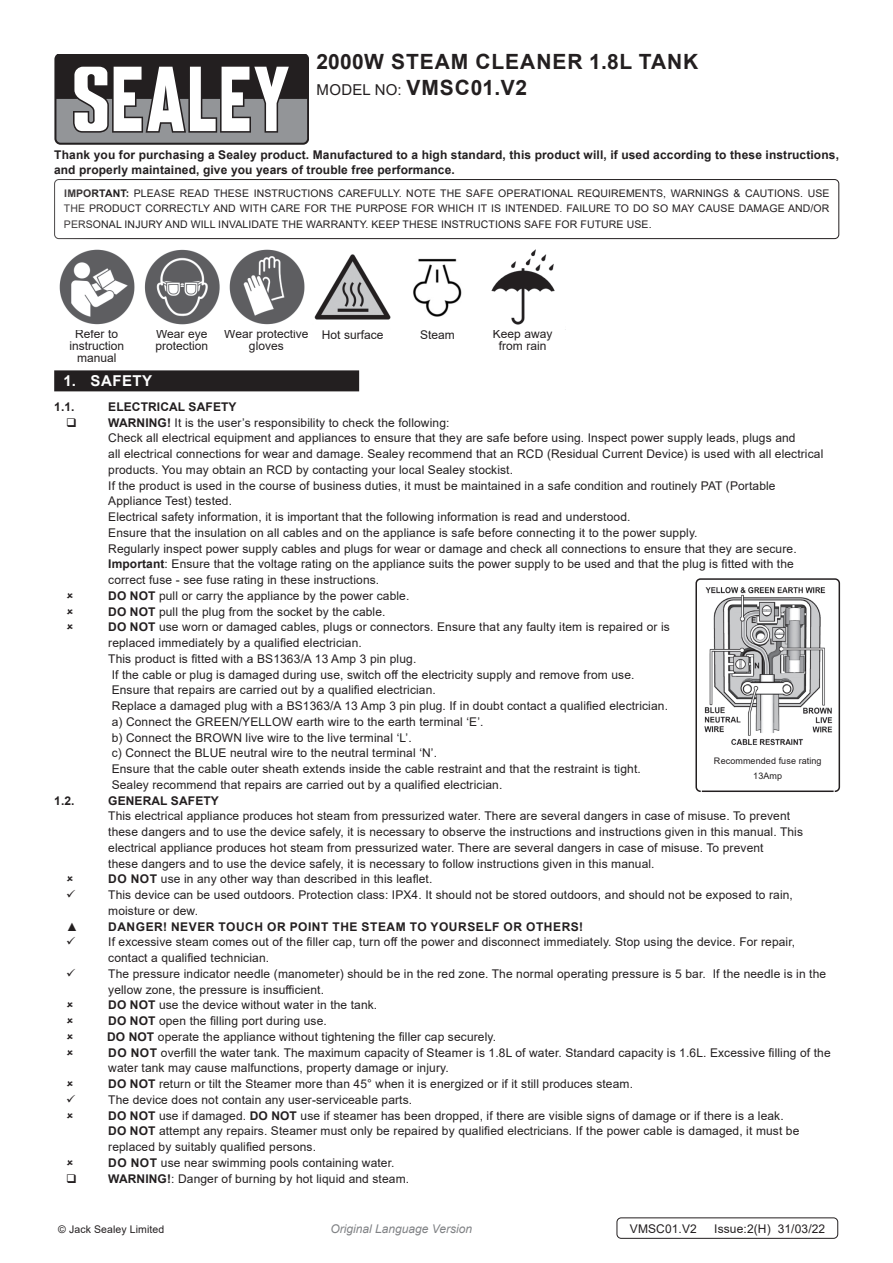
<style>
.page{position:relative;width:893px;height:1263px;background:#fff}
.page>*{position:absolute;margin:0;border:0;box-sizing:border-box;transform-origin:0 0}
.Instructions_Model_N{font:700 21px "Arial";letter-spacing:.045em;color:#231f20}
.t1{font:700 15px "Arial";letter-spacing:.035em;color:#fff}
.Body{font:12px/15.8px "Arial";letter-spacing:.01em;color:#231f20}
.Body-2{font:700 12px/15.8px "Arial";letter-spacing:.01em;color:#231f20}
.Body-3{font:700 12px "Arial";letter-spacing:.045em;color:#231f20}
.Body__Footer{font:12px "Arial";letter-spacing:.01em;color:#231f20}
.t2{font:italic 12px "Arial";color:#808285}
.Body__Justified__7pt{font:10.5px/15.8px "Arial";letter-spacing:.01em;color:#231f20;text-align:justify}
.Body_6pt_centred{font:9px "Arial";letter-spacing:.01em;color:#231f20}
.s1{font-weight:400;font-size:15px}
.s2{font-weight:700}
</style>
<div class="page">
<svg style="left:54px;top:54px;width:255px;height:90px"></svg>
<div style="left:54px;top:179px;width:785px;height:60px;border:1px solid #231f20;border-radius:4px"></div>
<div style="left:54px;top:370px;width:305px;height:21px;background:#231f20"></div>
<div style="left:695px;top:578px;width:145px;height:214px;border:2px solid #231f20;border-radius:4px"></div>
<img style="left:59px;top:249px;width:332px;height:76px">
<img style="left:413px;top:258px;width:49px;height:59px">
<img style="left:491px;top:249px;width:64px;height:76px">
<img style="left:704px;top:587px;width:129px;height:159px">
<div style="left:617px;top:1217px;width:221px;height:22px;border:1px solid #231f20;border-radius:4px"></div>
<p class="Instructions_Model_N" style="left:316px;top:47px;width:384px">2000W STEAM CLEANER 1.8L TANK</p>
<p class="Instructions_Model_N" style="left:317px;top:73px;width:212px"><span class="s1">MODEL NO:</span> VMSC01.V2</p>
<p class="Body-2" style="left:54px;top:147px;width:786px">Thank you for purchasing a Sealey product. Manufactured to a high standard, this product will, if used according to these instructions, and properly maintained, give you years of trouble free performance.</p>
<p class="Body__Justified__7pt" style="left:64px;top:185px;width:767px"><span class="s2">IMPORTANT:</span> PLEASE READ THESE INSTRUCTIONS CAREFULLY. NOTE THE SAFE OPERATIONAL REQUIREMENTS, WARNINGS &amp; CAUTIONS. USE THE PRODUCT CORRECTLY AND WITH CARE FOR THE PURPOSE FOR WHICH IT IS INTENDED. FAILURE TO DO SO MAY CAUSE DAMAGE AND/OR PERSONAL INJURY AND WILL INVALIDATE THE WARRANTY. KEEP THESE INSTRUCTIONS SAFE FOR FUTURE USE.</p>
<p class="Body" style="left:69px;top:328px;width:56px;line-height:12px;text-align:center">Refer to instruction</p>
<p class="Body" style="left:77px;top:350px;width:41px">manual</p>
<p class="Body" style="left:156px;top:326px;width:53px">Wear eye</p>
<p class="Body" style="left:155px;top:338px;width:54px">protection</p>
<p class="Body" style="left:224px;top:326px;width:86px">Wear protective</p>
<p class="Body" style="left:249px;top:338px;width:36px">gloves</p>
<p class="Body" style="left:493px;top:328px;width:61px;line-height:12px;text-align:center">Keep away from rain</p>
<p class="Body" style="left:322px;top:327px;width:63px">Hot surface</p>
<p class="Body" style="left:420px;top:327px;width:36px">Steam</p>
<p class="t1" style="left:63px;top:370px;width:90px">1. SAFETY</p>
<p class="Body-2" style="left:54px;top:399px;width:22px">1.1.</p>
<p class="Body-2" style="left:108px;top:399px;width:130px">ELECTRICAL SAFETY</p>
<p class="Body" style="left:108px;top:414px;width:343px"><span class="s2">WARNING!</span> It is the user’s responsibility to check the following:</p>
<p class="Body" style="left:108px;top:430px;width:717px">Check all electrical equipment and appliances to ensure that they are safe before using. Inspect power supply leads, plugs and<br>all electrical connections for wear and damage. Sealey recommend that an RCD (Residual Current Device) is used with all electrical products. You may obtain an RCD by contacting your local Sealey stockist.</p>
<p class="Body" style="left:108px;top:477px;width:669px">If the product is used in the course of business duties, it must be maintained in a safe condition and routinely PAT (Portable<br>Appliance Test) tested.</p>
<p class="Body" style="left:108px;top:509px;width:524px">Electrical safety information, it is important that the following information is read and understood.</p>
<p class="Body" style="left:108px;top:525px;width:591px">Ensure that the insulation on all cables and on the appliance is safe before connecting it to the power supply.</p>
<p class="Body" style="left:108px;top:540px;width:690px">Regularly inspect power supply cables and plugs for wear or damage and check all connections to ensure that they are secure.</p>
<p class="Body" style="left:108px;top:556px;width:687px"><span class="s2">Important</span>: Ensure that the voltage rating on the appliance suits the power supply to be used and that the plug is fitted with the correct fuse - see fuse rating in these instructions.</p>
<p class="Body" style="left:108px;top:588px;width:303px"><span class="s2">DO NOT</span> pull or carry the appliance by the power cable.</p>
<p class="Body" style="left:108px;top:603px;width:279px"><span class="s2">DO NOT</span> pull the plug from the socket by the cable.</p>
<p class="Body" style="left:108px;top:619px;width:563px"><span class="s2">DO NOT</span> use worn or damaged cables, plugs or connectors. Ensure that any faulty item is repaired or is replaced immediately by a qualified electrician.</p>
<p class="Body" style="left:108px;top:651px;width:310px">This product is fitted with a BS1363/A 13 Amp 3 pin plug.</p>
<p class="Body" style="left:112px;top:666px;width:524px">If the cable or plug is damaged during use, switch off the electricity supply and remove from use.</p>
<p class="Body" style="left:112px;top:682px;width:326px">Ensure that repairs are carried out by a qualified electrician.</p>
<p class="Body" style="left:112px;top:698px;width:558px">Replace a damaged plug with a BS1363/A 13 Amp 3 pin plug. If in doubt contact a qualified electrician.</p>
<p class="Body" style="left:112px;top:714px;width:373px">a) Connect the GREEN/YELLOW earth wire to the earth terminal ‘E’.</p>
<p class="Body" style="left:112px;top:729px;width:302px">b) Connect the BROWN live wire to the live terminal ‘L’.</p>
<p class="Body" style="left:112px;top:745px;width:327px">c) Connect the BLUE neutral wire to the neutral terminal ‘N’.</p>
<p class="Body" style="left:112px;top:761px;width:531px">Ensure that the cable outer sheath extends inside the cable restraint and that the restraint is tight.</p>
<p class="Body" style="left:112px;top:777px;width:392px">Sealey recommend that repairs are carried out by a qualified electrician.</p>
<p class="Body-2" style="left:54px;top:793px;width:22px">1.2.</p>
<p class="Body-2" style="left:108px;top:793px;width:112px">GENERAL SAFETY</p>
<p class="Body" style="left:108px;top:808px;width:683px">This electrical appliance produces hot steam from pressurized water. There are several dangers in case of misuse. To prevent</p>
<p class="Body" style="left:108px;top:824px;width:696px">these dangers and to use the device safely, it is necessary to observe the instructions and instructions given in this manual. This electrical appliance produces hot steam from pressurized water. There are several dangers in case of misuse. To prevent<br>these dangers and to use the device safely, it is necessary to follow instructions given in this manual.</p>
<p class="Body" style="left:108px;top:871px;width:326px"><span class="s2">DO NOT</span> use in any other way than described in this leaflet.</p>
<p class="Body" style="left:108px;top:887px;width:686px">This device can be used outdoors. Protection class: IPX4. It should not be stored outdoors, and should not be exposed to rain, moisture or dew.</p>
<p class="Body" style="left:66px;top:918px;width:13px">▲</p>
<p class="Body-3" style="left:108px;top:918px;width:476px">DANGER! NEVER TOUCH OR POINT THE STEAM TO YOURSELF OR OTHERS!</p>
<p class="Body" style="left:108px;top:934px;width:688px">If excessive steam comes out of the filler cap, turn off the power and disconnect immediately. Stop using the device. For repair,</p>
<p class="Body" style="left:108px;top:950px;width:162px">contact a qualified technician.</p>
<p class="Body" style="left:108px;top:966px;width:719px">The pressure indicator needle (manometer) should be in the red zone. The normal operating pressure is 5 bar. If the needle is in the yellow zone, the pressure is insufficient.</p>
<p class="Body" style="left:108px;top:997px;width:271px"><span class="s2">DO NOT</span> use the device without water in the tank.</p>
<p class="Body" style="left:108px;top:1013px;width:220px"><span class="s2">DO NOT</span> open the filling port during use.</p>
<p class="Body" style="left:107px;top:1029px;width:391px"><span class="s2">DO NOT</span> operate the appliance without tightening the filler cap securely.</p>
<p class="Body" style="left:108px;top:1044px;width:724px"><span class="s2">DO NOT</span> overfill the water tank. The maximum capacity of Steamer is 1.8L of water. Standard capacity is 1.6L. Excessive filling of the water tank may cause malfunctions, property damage or injury.</p>
<p class="Body" style="left:108px;top:1076px;width:526px"><span class="s2">DO NOT</span> return or tilt the Steamer more than 45° when it is energized or if it still produces steam.</p>
<p class="Body" style="left:108px;top:1092px;width:305px">The device does not contain any user-serviceable parts.</p>
<p class="Body" style="left:108px;top:1107px;width:693px"><span class="s2">DO NOT</span> use if damaged. <span class="s2">DO NOT</span> use if steamer has been dropped, if there are visible signs of damage or if there is a leak.<br><span class="s2">DO NOT</span> attempt any repairs. Steamer must only be repaired by qualified electricians. If the power cable is damaged, it must be</p>
<p class="Body" style="left:108px;top:1139px;width:209px">replaced by suitably qualified persons.</p>
<p class="Body" style="left:108px;top:1155px;width:288px"><span class="s2">DO NOT</span> use near swimming pools containing water.</p>
<p class="Body" style="left:108px;top:1170px;width:302px"><span class="s2">WARNING!</span>: Danger of burning by hot liquid and steam.</p>
<p class="Body_6pt_centred" style="left:714px;top:754px;width:109px">Recommended fuse rating</p>
<p class="Body_6pt_centred" style="left:753px;top:770px;width:30px">13Amp</p>
<p class="Body__Justified__7pt" style="left:58px;top:1221px;width:108px">© Jack Sealey Limited</p>
<p class="t2" style="left:330px;top:1220px;width:143px">Original Language Version</p>
<p class="Body__Footer" style="left:630px;top:1220px;width:69px">VMSC01.V2</p>
<p class="Body__Footer" style="left:714px;top:1220px;width:113px">Issue:2(H) 31/03/22</p>
</div>
